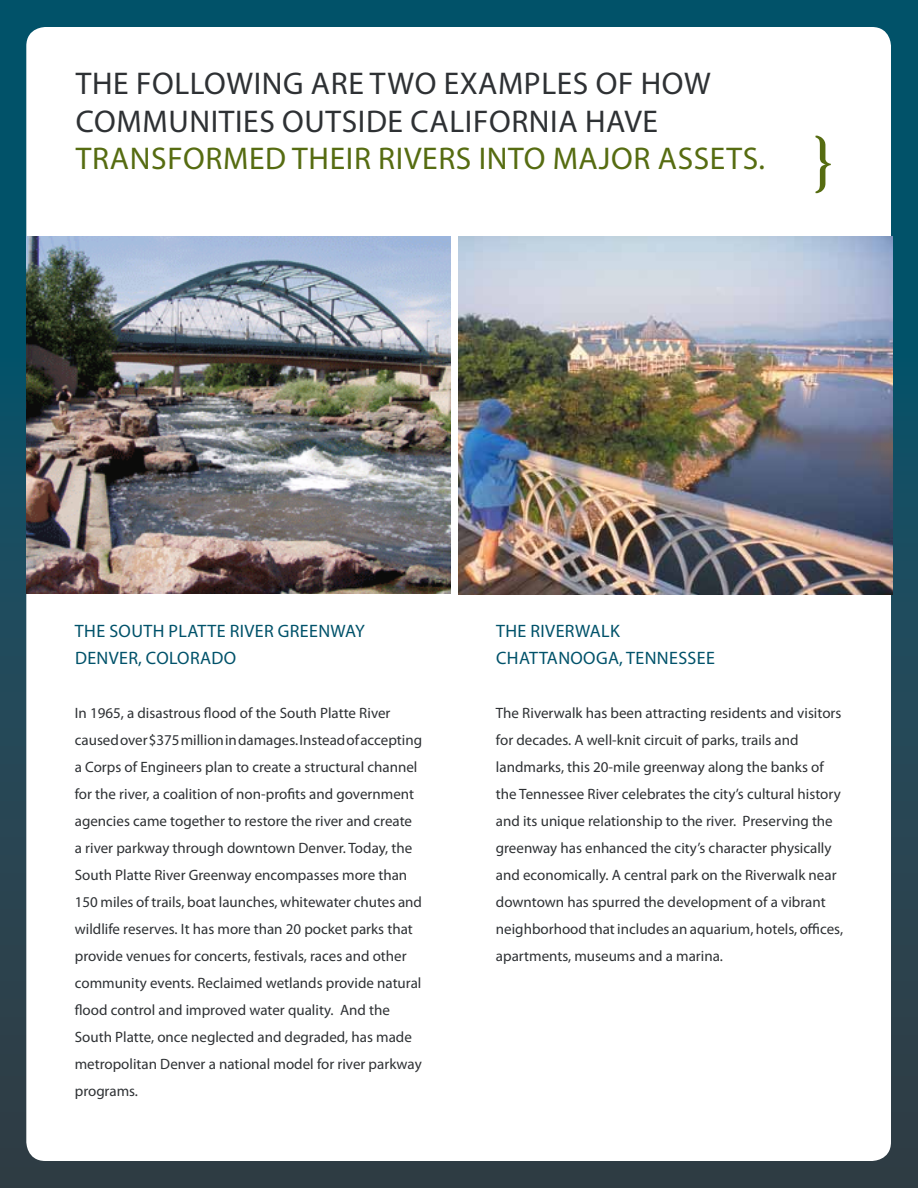
<style>
.page{position:relative;width:918px;height:1188px;background:#fff}
.page>*{position:absolute;margin:0;border:0;box-sizing:border-box;transform-origin:0 0}
.t1{font:66.9px "Hoefler Text";color:#566c11}
.t2{font:31.5px/37.5px "Myriad Pro";letter-spacing:.02em;color:#2e3134}
.t3{font:31.5px "Myriad Pro";letter-spacing:.02em;color:#566c11}
.t4{font:18px/27px "Myriad Pro";letter-spacing:.02em;color:#01526a}
.t5{font:15px/27px "Myriad Pro";color:#2e3134}
</style>
<div class="page">
<div style="left:0;top:0;width:918px;height:1188px;background:linear-gradient(to bottom,#005771,#373e46)"></div>
<div style="left:26px;top:27px;width:865px;height:1134px;background:#fff;border-radius:19px"></div>
<img style="left:459px;top:236px;width:434px;height:358px">
<img style="left:26px;top:236px;width:424px;height:358px">
<h2 class="t2" style="left:76px;top:64px;width:637px">The following are two examples of how communities outside California have</h2>
<h2 class="t3" style="left:76px;top:139px;width:691px">transformed their rivers into major assets.</h2>
<h1 class="t1" style="left:832px;top:204px;width:19px;rotate:-180deg">{</h1>
<p class="t4" style="left:75px;top:617px;width:291px">The South Platte River Greenway<br>Denver, Colorado</p>
<p class="t5" style="left:75px;top:699px;width:349px">I n 1965, a disastrous flood of the South Platte River caused over $375 million in damages. I nstead of accepting a Corps of Engineers plan to create a structural channel for the river, a coalition of non-profits and government agencies came together to restore the river and create a river parkway through downtown Denver. Today, the South Platte River Greenway encompasses more than 150 miles of trails, boat launches, whitewater chutes and wildlife reserves. It has more than 20 pocket parks that provide venues for concerts, festivals, races and other community events. Reclaimed wetlands provide natural flood control and improved water quality. And the South Platte, once neglected and degraded, has made metropolitan Denver a national model for river parkway programs.</p>
<p class="t4" style="left:496px;top:617px;width:220px">the riverwalk chattanooga, tennessee</p>
<p class="t5" style="left:496px;top:699px;width:349px">The Riverwalk has been attracting residents and visitors for decades. A well-knit circuit of parks, trails and landmarks, this 20-mile greenway along the banks of the Tennessee River celebrates the city’s cultural history and its unique relationship to the river. Preserving the greenway has enhanced the city’s character physically and economically. A central park on the Riverwalk near downtown has spurred the development of a vibrant neighborhood that includes an aquarium, hotels, offices, apartments, museums and a marina.</p>
</div>
